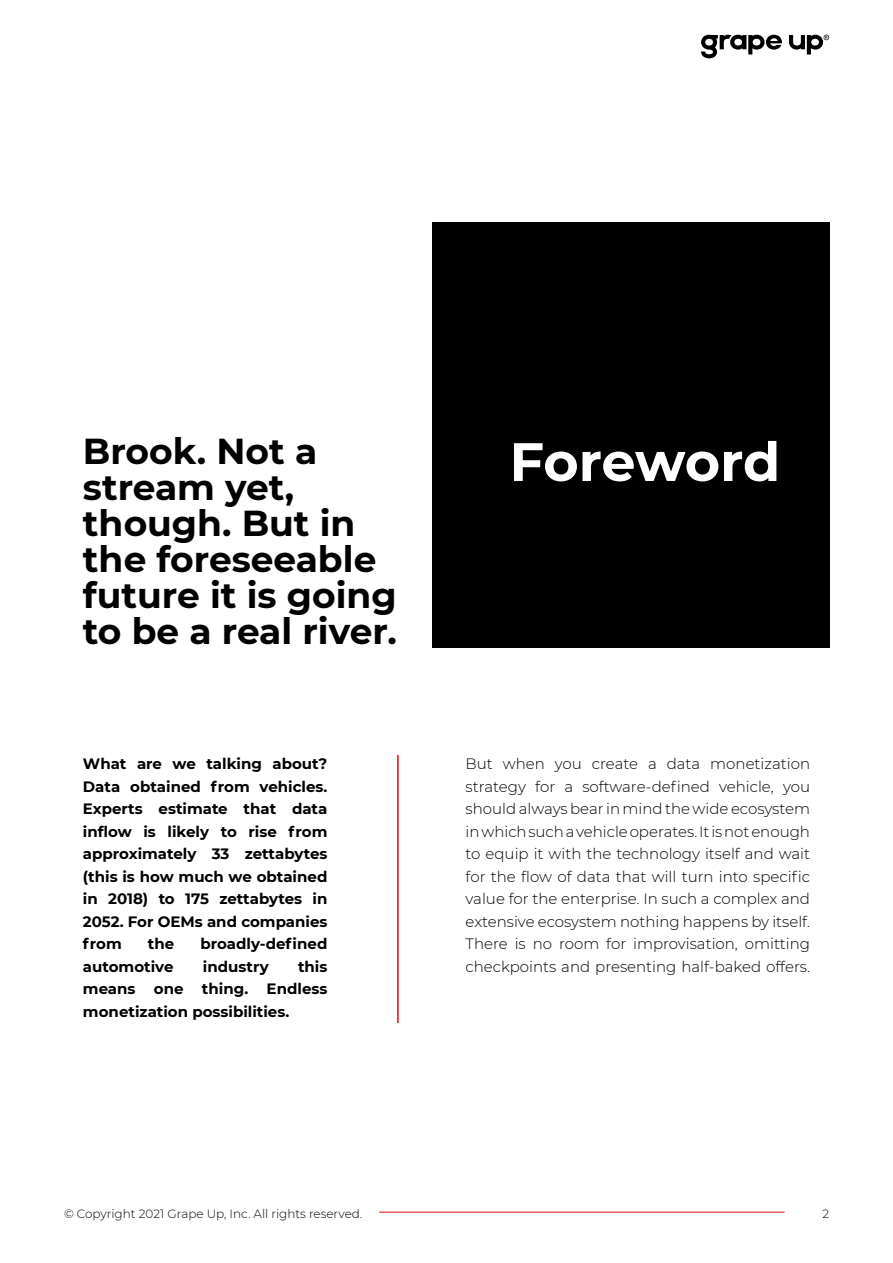
<style>
.page{position:relative;width:893px;height:1263px;background:#fff}
.page>*{position:absolute;margin:0;border:0;box-sizing:border-box;transform-origin:0 0}
.t1{font:700 54px "Montserrat";letter-spacing:-.01em;color:#fff}
.t2{font:700 36px/36px "Montserrat";color:#000}
.t3{font:300 15px/22.5px "Montserrat";color:#000;text-align:justify}
.t4{font:700 15px/22.5px "Montserrat";color:#000;text-align:justify}
.t5{font:300 12px "Montserrat";color:#000}
</style>
<div class="page">
<svg style="left:701px;top:35px;width:128px;height:23px"></svg>
<hr style="left:379px;top:1212px;width:405px;height:1px;background:#e30613">
<div style="left:432px;top:222px;width:397px;height:425px;background:#000"></div>
<hr style="left:397px;top:755px;width:2px;height:268px;background:#e30613">
<h2 class="t2" style="left:83px;top:431px;width:316px">Brook. Not a stream yet, though. But in the foreseeable future it is going to be a real river.</h2>
<p class="t4" style="left:83px;top:752px;width:246px">What are we talking about?<br>Data obtained from vehicles.<br>Experts estimate that data inflow is likely to rise from approximately 33 zettabytes (this is how much we obtained in 2018) to 175 zettabytes in 2052. For OEMs and companies from</p>
<p class="t4" style="left:148px;top:932px;width:28px">the</p>
<p class="t4" style="left:200px;top:932px;width:128px">broadly-defined</p>
<p class="t4" style="left:83px;top:954px;width:92px">automotive</p>
<p class="t4" style="left:203px;top:954px;width:67px">industry</p>
<p class="t4" style="left:83px;top:954px;width:246px;text-indent:215px">this means one thing. Endless monetization possibilities.</p>
<h1 class="t1" style="left:509px;top:423px;width:272px">Foreword</h1>
<p class="t3" style="left:466px;top:752px;width:346px">But when you create a data monetization strategy for a software-defined vehicle, you should always bear in mind the wide ecosystem in which such a vehicle operates. It is not enough to equip it with the technology itself and wait for the flow of data that will turn into specific value for the enterprise. In such a complex and extensive ecosystem nothing happens by itself.<br>There is no room for improvisation, omitting checkpoints and presenting half-baked offers.</p>
<p class="t5" style="left:64px;top:1205px;width:300px">© Copyright 2021 Grape Up, Inc. All rights reserved.</p>
<p class="t5" style="left:822px;top:1205px;width:8px">2</p>
</div>
